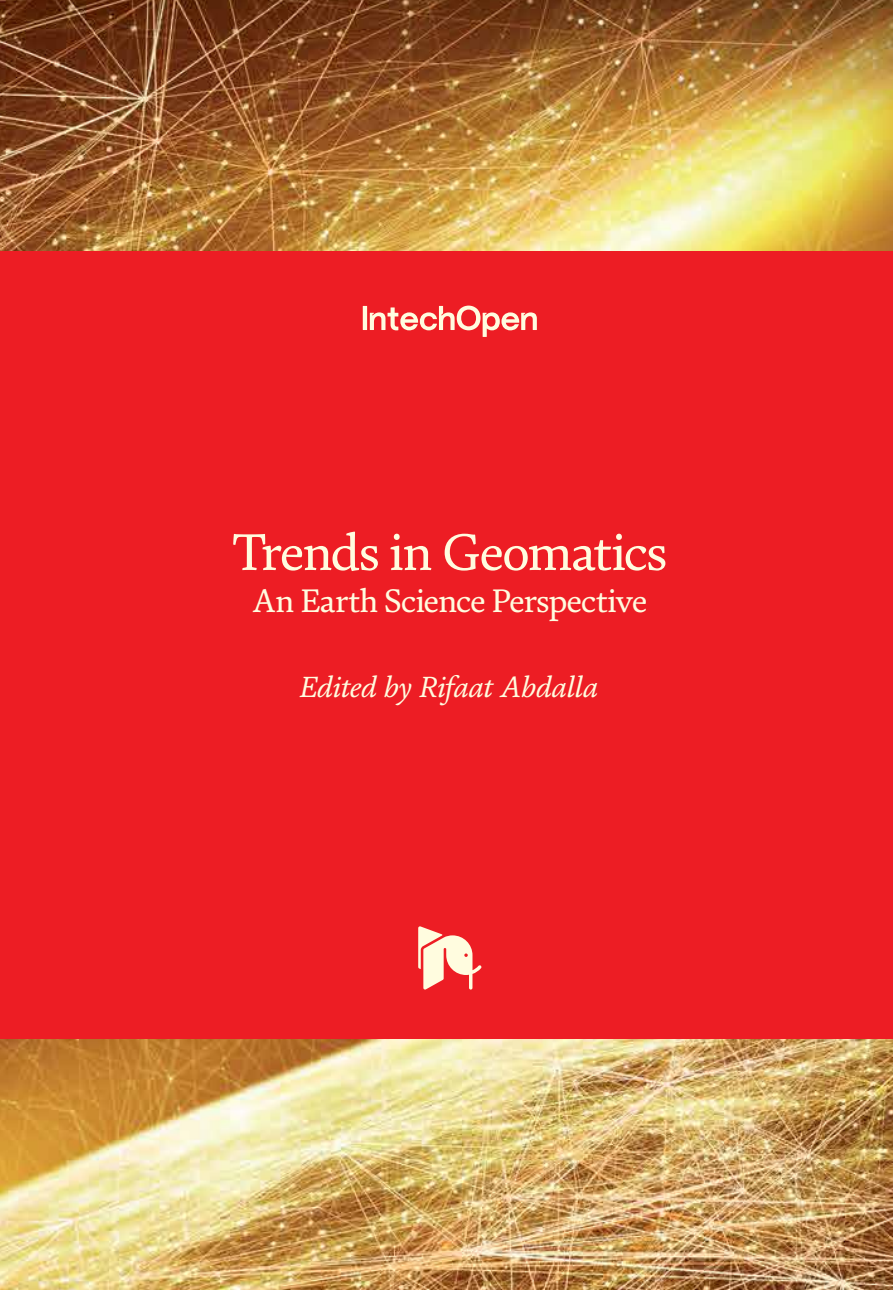
<style>
.page{position:relative;width:893px;height:1290px;background:#fff}
.page>*{position:absolute;margin:0;border:0;box-sizing:border-box;transform-origin:0 0}
.t1{font:52.5px "FS Brabo";letter-spacing:-.04em;color:#fffcdf}
.t2{font:33.25px "FS Brabo";letter-spacing:-.03em;color:#fffcdf}
.t3{font:italic 29.75px "FS Brabo";letter-spacing:-.015em;color:#fffcdf}
</style>
<div class="page">
<img style="left:0;top:0;width:893px;height:251px">
<img style="left:0;top:1038px;width:893px;height:252px">
<div style="left:0;top:251px;width:893px;height:787px;background:#ed1d24"></div>
<svg style="left:363px;top:306px;width:174px;height:31px"></svg>
<svg style="left:418px;top:926px;width:64px;height:64px"></svg>
<h1 class="t1" style="left:232px;top:513px;width:436px">Trends in Geomatics</h1>
<p class="t2" style="left:252px;top:576px;width:397px">An Earth Science Perspective</p>
<p class="t3" style="left:300px;top:664px;width:301px">Edited by Rifaat Abdalla</p>
</div>
